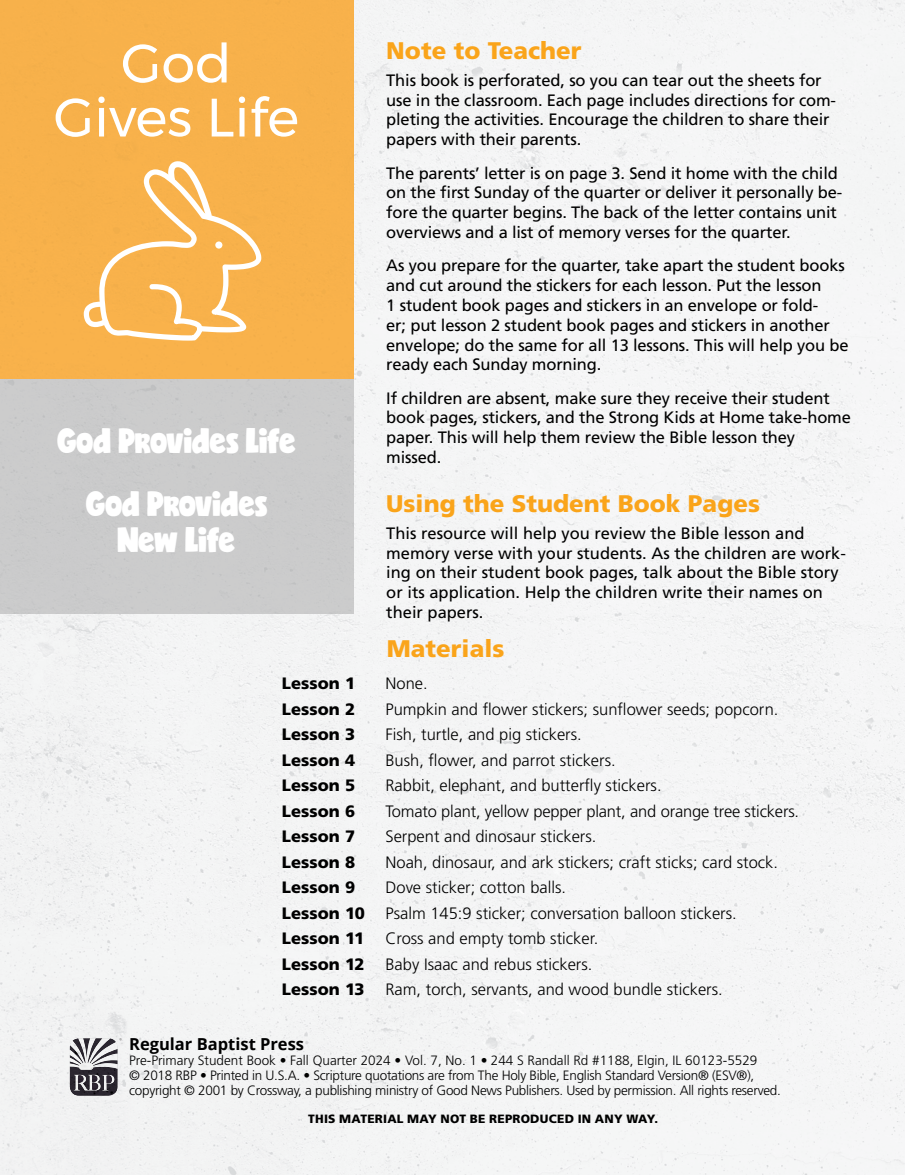
<style>
.page{position:relative;width:905px;height:1175px;background:#fff}
.page>*{position:absolute;margin:0;border:0;box-sizing:border-box;transform-origin:0 0}
.t1{font:33px/63px "Candy";letter-spacing:-.02em;color:#fff;text-align:center;scale:.95 1}
.t2{font:900 24px "Frutiger LT Std";color:#faa41a}
.t3{font:16.5px/19.8px "Frutiger LT Std";letter-spacing:-.01em;color:#000}
.t4{font:300 16.5px/25.5px "Frutiger LT Std";color:#000}
.t5{font:900 16.5px "Frutiger LT Std";letter-spacing:.005em;color:#000}
.t6{font:700 16.5px "Open Sans";color:#000}
.t7{font:300 13.5px/15px "Frutiger LT Std";letter-spacing:-.02em;color:#000}
.t8{font:900 12px "Frutiger LT Std";letter-spacing:.02em;color:#000}
.s1{font-weight:900}
</style>
<div class="page">
<div style="left:354px;top:0;width:284px;height:320px;background:#f4f5f5"></div>
<div style="left:638px;top:0;width:266px;height:1174px;background:#f5f6f6"></div>
<div style="left:319px;top:320px;width:320px;height:854px;background:#f4f5f5"></div>
<div style="left:0;top:613px;width:319px;height:561px;background:#f3f3f4"></div>
<img style="left:70px;top:1068px;width:47px;height:27px">
<img style="left:79px;top:1068px;width:38px;height:1px">
<svg style="left:74px;top:1074px;width:40px;height:16px"></svg>
<svg style="left:70px;top:1038px;width:52px;height:30px"></svg>
<img style="left:0;top:0;width:354px;height:613px">
<svg style="left:84px;top:161px;width:177px;height:179px;background:#f8bc64"></svg>
<div style="left:215px;top:241px;width:7px;height:8px;background:#fff;border-radius:50%"></div>
<svg style="left:56px;top:96px;width:241px;height:41px"></svg>
<svg style="left:123px;top:42px;width:103px;height:41px"></svg>
<h1 class="t1" style="left:57px;top:411px;width:253px">God Provides Life<br>God Provides</h1>
<h1 class="t1" style="left:118px;top:510px;width:126px">New Life</h1>
<h2 class="t2" style="left:386px;top:36px;width:197px">Note to Teacher</h2>
<p class="t3" style="left:386px;top:70px;width:451px">This book is perforated, so you can tear out the sheets for use in the classroom. Each page includes directions for com&shy;pleting the activities. Encourage the children to share their papers with their parents.</p>
<p class="t3" style="left:386px;top:163px;width:457px">The parents’ letter is on page 3. Send it home with the child on the first Sunday of the quarter or deliver it personally be&shy;fore the quarter begins. The back of the letter contains unit overviews and a list of memory verses for the quarter.</p>
<p class="t3" style="left:386px;top:256px;width:464px">As you prepare for the quarter, take apart the student books and cut around the stickers for each lesson. Put the lesson<br>1 student book pages and stickers in an envelope or fold-<br>er; put lesson 2 student book pages and stickers in another envelope; do the same for all 13 lessons. This will help you be ready each Sunday morning.</p>
<p class="t3" style="left:386px;top:388px;width:466px">If children are absent, make sure they receive their student book pages, stickers, and the Strong Kids at Home take-home paper. This will help them review the Bible lesson they missed.</p>
<h2 class="t2" style="left:386px;top:489px;width:375px">Using the Student Book Pages</h2>
<p class="t3" style="left:386px;top:523px;width:461px">This resource will help you review the Bible lesson and memory verse with your students. As the children are work&shy;ing on their student book pages, talk about the Bible story or its application. Help the children write their names on their papers.</p>
<h2 class="t2" style="left:387px;top:634px;width:119px">Materials</h2>
<p class="t5" style="left:282px;top:673px;width:75px">Lesson 1</p>
<p class="t4" style="left:385px;top:671px;width:44px">None.</p>
<p class="t5" style="left:282px;top:699px;width:75px">Lesson 2</p>
<p class="t4" style="left:385px;top:696px;width:394px">Pumpkin and flower stickers; sunflower seeds; popcorn.</p>
<p class="t5" style="left:282px;top:724px;width:75px">Lesson 3</p>
<p class="t4" style="left:385px;top:722px;width:198px">Fish, turtle, and pig stickers.</p>
<p class="t5" style="left:282px;top:750px;width:75px">Lesson 4</p>
<p class="t4" style="left:385px;top:747px;width:232px">Bush, flower, and parrot stickers.</p>
<p class="t5" style="left:282px;top:775px;width:75px">Lesson 5</p>
<p class="t4" style="left:385px;top:773px;width:277px">Rabbit, elephant, and butterfly stickers.</p>
<p class="t5" style="left:282px;top:801px;width:75px">Lesson 6</p>
<p class="t4" style="left:385px;top:798px;width:415px">Tomato plant, yellow pepper plant, and orange tree stickers.</p>
<p class="t5" style="left:282px;top:826px;width:75px">Lesson 7</p>
<p class="t4" style="left:385px;top:824px;width:212px">Serpent and dinosaur stickers.</p>
<p class="t5" style="left:282px;top:852px;width:75px">Lesson 8</p>
<p class="t4" style="left:385px;top:849px;width:394px">Noah, dinosaur, and ark stickers; craft sticks; card stock.</p>
<p class="t5" style="left:282px;top:877px;width:75px">Lesson 9</p>
<p class="t4" style="left:282px;top:875px;width:456px;text-indent:104px">Dove sticker; cotton balls.<br><span class="s1">Lesson 10</span> Psalm 145:9 sticker; conversation balloon stickers.<br><span class="s1">Lesson 11</span></p>
<p class="t4" style="left:385px;top:926px;width:214px">Cross and empty tomb sticker.</p>
<p class="t5" style="left:282px;top:953px;width:84px">Lesson 12</p>
<p class="t4" style="left:385px;top:951px;width:208px">Baby Isaac and rebus stickers.</p>
<p class="t5" style="left:282px;top:979px;width:84px">Lesson 13</p>
<p class="t4" style="left:385px;top:977px;width:339px">Ram, torch, servants, and wood bundle stickers.</p>
<p class="t6" style="left:129px;top:1032px;width:176px">Regular Baptist Press</p>
<p class="t7" style="left:129px;top:1053px;width:653px">Pre-Primary Student Book • Fall Quarter 2024 • Vol. 7, No. 1 • 244 S Randall Rd #1188, Elgin, IL 60123-5529<br>© 2018 RBP • Printed in U.S.A. • Scripture quotations are from The Holy Bible, English Standard Version® (ESV®), copyright © 2001 by Crossway, a publishing ministry of Good News Publishers. Used by permission. All rights reserved.</p>
<p class="t8" style="left:308px;top:1111px;width:351px">THIS MATERIAL MAY NOT BE REPRODUCED IN ANY WAY.</p>
</div>
